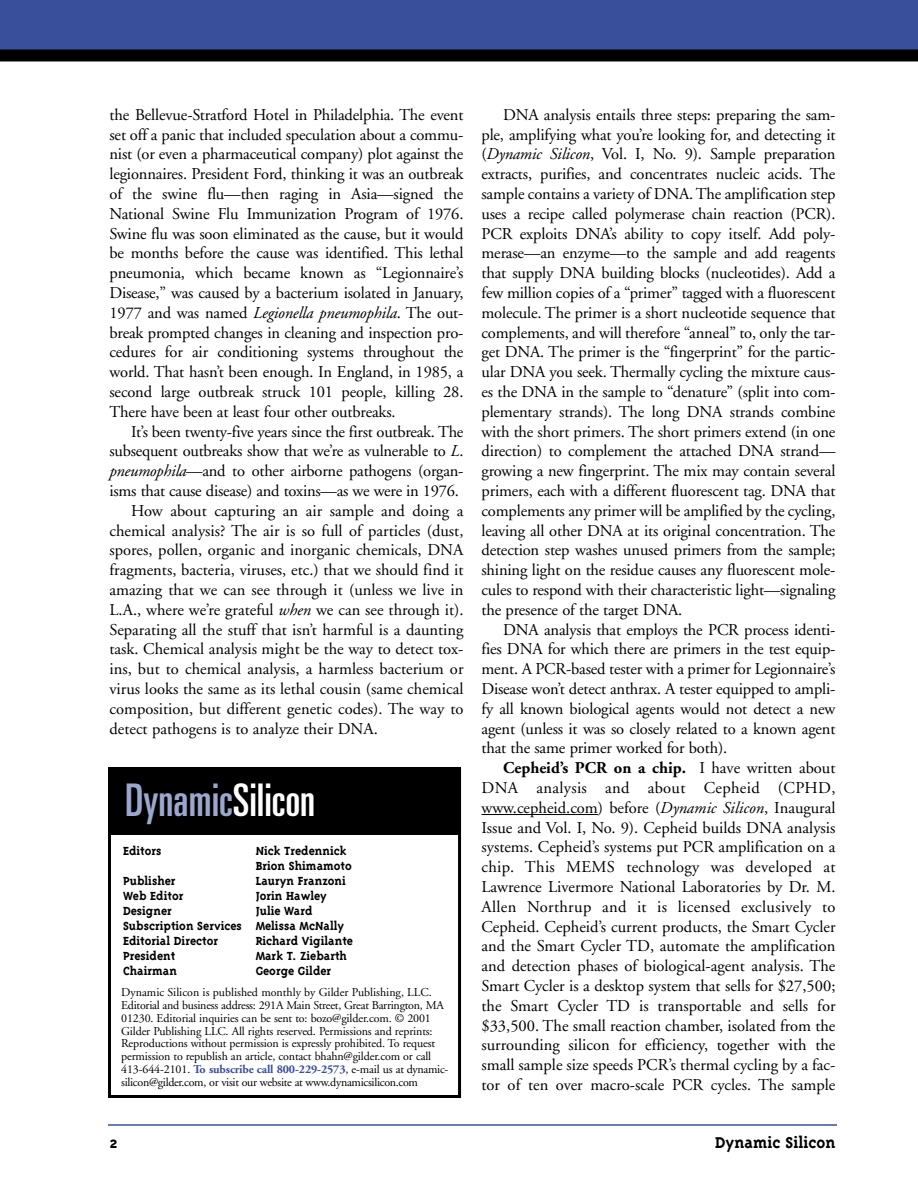
<style>
.page{position:relative;width:918px;height:1188px;background:#fff}
.page>*{position:absolute;margin:0;border:0;box-sizing:border-box;transform-origin:0 0}
.t1{font:ultra-condensed 45px "Univers";color:#9ca7cd}
.t2{font:700 18px "Triplex Serif";color:#000}
.t3{font:16.5px/19.8px "Adobe Garamond";color:#000;text-align:justify}
.t4{font:700 13.5px/15px "Triplex Serif";color:#000}
.t5{font:12px/12.8px "Adobe Garamond";letter-spacing:-.01em;color:#000}
.s1{font-style:italic}
.s2{color:#fff}
.s3{font-weight:700;color:#3a4f9b}
.s4{font-weight:700}
</style>
<div class="page">
<hr style="left:482px;top:814px;width:31px;height:1px;background:#000">
<hr style="left:513px;top:814px;width:85px;height:1px;background:#000">
<div style="left:0;top:0;width:918px;height:52px;background:#3a4f9b"></div>
<div style="left:0;top:49px;width:918px;height:12px;background:#000"></div>
<hr style="left:108px;top:1124px;width:729px;height:2px;background:#3a4f9b">
<div style="left:108px;top:769px;width:352px;height:66px;background:#000"></div>
<div style="left:108px;top:767px;width:353px;height:331px;border:3px solid #000"></div>
<p class="t3" style="left:110px;top:106px;width:356px">the Bellevue-Stratford Hotel in Philadelphia. The event set off a panic that included speculation about a commu&shy;nist (or even a pharmaceutical company) plot against the legionnaires. President Ford, thinking it was an outbreak of the swine flu—then raging in Asia—signed the National Swine Flu Immunization Program of 1976.<br>Swine flu was soon eliminated as the cause, but it would be months before the cause was identified. This lethal pneumonia, which became known as “Legionnaire’s Disease,” was caused by a bacterium isolated in January, 1977 and was named <span class="s1">Legionella pneumophila</span>. The out&shy;break prompted changes in cleaning and inspection pro&shy;cedures for air conditioning systems throughout the world. That hasn’t been enough. In England, in 1985, a second large outbreak struck 101 people, killing 28.<br>There have been at least four other outbreaks.</p>
<p class="t3" style="left:131px;top:423px;width:334px">It’s been twenty-five years since the first outbreak. The</p>
<p class="t3" style="left:110px;top:443px;width:355px">subsequent outbreaks show that we’re as vulnerable to <span class="s1">L</span>.</p>
<p class="t3" style="left:110px;top:463px;width:356px"><span class="s1">pneumophila</span>—and to other airborne pathogens (organ-</p>
<p class="t3" style="left:110px;top:482px;width:351px">isms that cause disease) and toxins—as we were in 1976.</p>
<p class="t3" style="left:131px;top:502px;width:334px">How about capturing an air sample and doing a</p>
<p class="t3" style="left:110px;top:522px;width:356px">chemical analysis? The air is so full of particles (dust,</p>
<p class="t3" style="left:110px;top:542px;width:356px">spores, pollen, organic and inorganic chemicals, DNA</p>
<p class="t3" style="left:110px;top:562px;width:355px">fragments, bacteria, viruses, etc.) that we should find it</p>
<p class="t3" style="left:110px;top:581px;width:355px">amazing that we can see through it (unless we live in</p>
<p class="t3" style="left:110px;top:601px;width:355px">L.A., where we’re grateful <span class="s1">when</span> we can see through it).</p>
<p class="t3" style="left:110px;top:621px;width:356px">Separating all the stuff that isn’t harmful is a daunting</p>
<p class="t3" style="left:110px;top:641px;width:355px">task. Chemical analysis might be the way to detect tox-</p>
<p class="t3" style="left:110px;top:661px;width:355px">ins, but to chemical analysis, a harmless bacterium or</p>
<p class="t3" style="left:110px;top:680px;width:355px">virus looks the same as its lethal cousin (same chemical</p>
<p class="t3" style="left:110px;top:700px;width:355px">composition, but different genetic codes). The way to</p>
<p class="t3" style="left:110px;top:720px;width:270px">detect pathogens is to analyze their DNA.</p>
<h1 class="t1" style="left:125px;top:784px;width:192px">Dynamic<span class="s2">Silicon</span></h1>
<p class="t4" style="left:123px;top:844px;width:40px">Editors</p>
<p class="t4" style="left:256px;top:844px;width:98px">Nick Tredennick<br>Brion Shimamoto</p>
<p class="t4" style="left:123px;top:874px;width:54px">Publisher</p>
<p class="t4" style="left:256px;top:874px;width:92px">Lauryn Franzoni</p>
<p class="t4" style="left:123px;top:889px;width:62px">Web Editor</p>
<p class="t4" style="left:256px;top:889px;width:73px">Jorin Hawley</p>
<p class="t4" style="left:123px;top:904px;width:50px">Designer</p>
<p class="t4" style="left:123px;top:904px;width:223px;text-indent:133px">Julie Ward<br>Subscription Services Melissa McNally<br>Editorial Director</p>
<p class="t4" style="left:256px;top:934px;width:99px">Richard Vigilante</p>
<p class="t4" style="left:123px;top:949px;width:54px">President</p>
<p class="t4" style="left:256px;top:949px;width:93px">Mark T. Ziebarth</p>
<p class="t4" style="left:123px;top:964px;width:55px">Chairman</p>
<p class="t4" style="left:256px;top:964px;width:77px">George Gilder</p>
<p class="t5" style="left:121px;top:987px;width:329px">Dynamic Silicon is published monthly by Gilder Publishing, LLC.<br>Editorial and business address: 291A Main Street, Great Barrington, MA 01230. Editorial inquiries can be sent to: bozo@gilder.com. © 2001<br>Gilder Publishing LLC. All rights reserved. Permissions and reprints:<br>Reproductions without permission is expressly prohibited. To request permission to republish an article, contact bhahn@gilder.com or call 413-644-2101. <span class="s3">To subscribe call 800-229-2573</span>, e-mail us at dynamic&shy;silicon@gilder.com, or visit our website at www.dynamicsilicon.com</p>
<p class="t3" style="left:482px;top:106px;width:356px;text-indent:22px">DNA analysis entails three steps: preparing the sam&shy;ple, amplifying what you’re looking for, and detecting it (<span class="s1">Dynamic Silicon</span>, Vol. I, No. 9). Sample preparation extracts, purifies, and concentrates nucleic acids. The sample contains a variety of DNA. The amplification step uses a recipe called polymerase chain reaction (PCR).<br>PCR exploits DNA’s ability to copy itself. Add poly&shy;merase—an enzyme—to the sample and add reagents that supply DNA building blocks (nucleotides). Add a few million copies of a “primer” tagged with a fluorescent molecule. The primer is a short nucleotide sequence that complements, and will therefore “anneal” to, only the tar&shy;get DNA. The primer is the “fingerprint” for the partic&shy;ular DNA you seek. Thermally cycling the mixture caus&shy;es the DNA in the sample to “denature” (split into com&shy;plementary strands). The long DNA strands combine with the short primers. The short primers extend (in one direction) to complement the attached DNA strand— growing a new fingerprint. The mix may contain several primers, each with a different fluorescent tag. DNA that complements any primer will be amplified by the cycling, leaving all other DNA at its original concentration. The detection step washes unused primers from the sample; shining light on the residue causes any fluorescent mole&shy;cules to respond with their characteristic light—signaling the presence of the target DNA.</p>
<p class="t3" style="left:482px;top:621px;width:356px;text-indent:22px">DNA analysis that employs the PCR process identi&shy;fies DNA for which there are primers in the test equip&shy;ment. A PCR-based tester with a primer for Legionnaire’s Disease won’t detect anthrax. A tester equipped to ampli&shy;fy all known biological agents would not detect a new agent (unless it was so closely related to a known agent that the same primer worked for both).</p>
<p class="t3" style="left:481px;top:760px;width:356px;text-indent:22px"><span class="s4">Cepheid’s PCR on a chip.</span> I have written about DNA analysis and about Cepheid (CPHD, www.cepheid.com) before (<span class="s1">Dynamic Silicon</span>, Inaugural Issue and Vol. I, No. 9). Cepheid builds DNA analysis systems. Cepheid’s systems put PCR amplification on a chip. This MEMS technology was developed at Lawrence Livermore National Laboratories by Dr. M.<br>Allen Northrup and it is licensed exclusively to Cepheid. Cepheid’s current products, the Smart Cycler and the Smart Cycler TD, automate the amplification and detection phases of biological-agent analysis. The Smart Cycler is a desktop system that sells for $27,500; the Smart Cycler TD is transportable and sells for $33,500. The small reaction chamber, isolated from the surrounding silicon for efficiency, together with the small sample size speeds PCR’s thermal cycling by a fac&shy;tor of ten over macro-scale PCR cycles. The sample</p>
<p class="t2" style="left:110px;top:1135px;width:10px">2</p>
<p class="t2" style="left:715px;top:1135px;width:122px">Dynamic Silicon</p>
</div>
